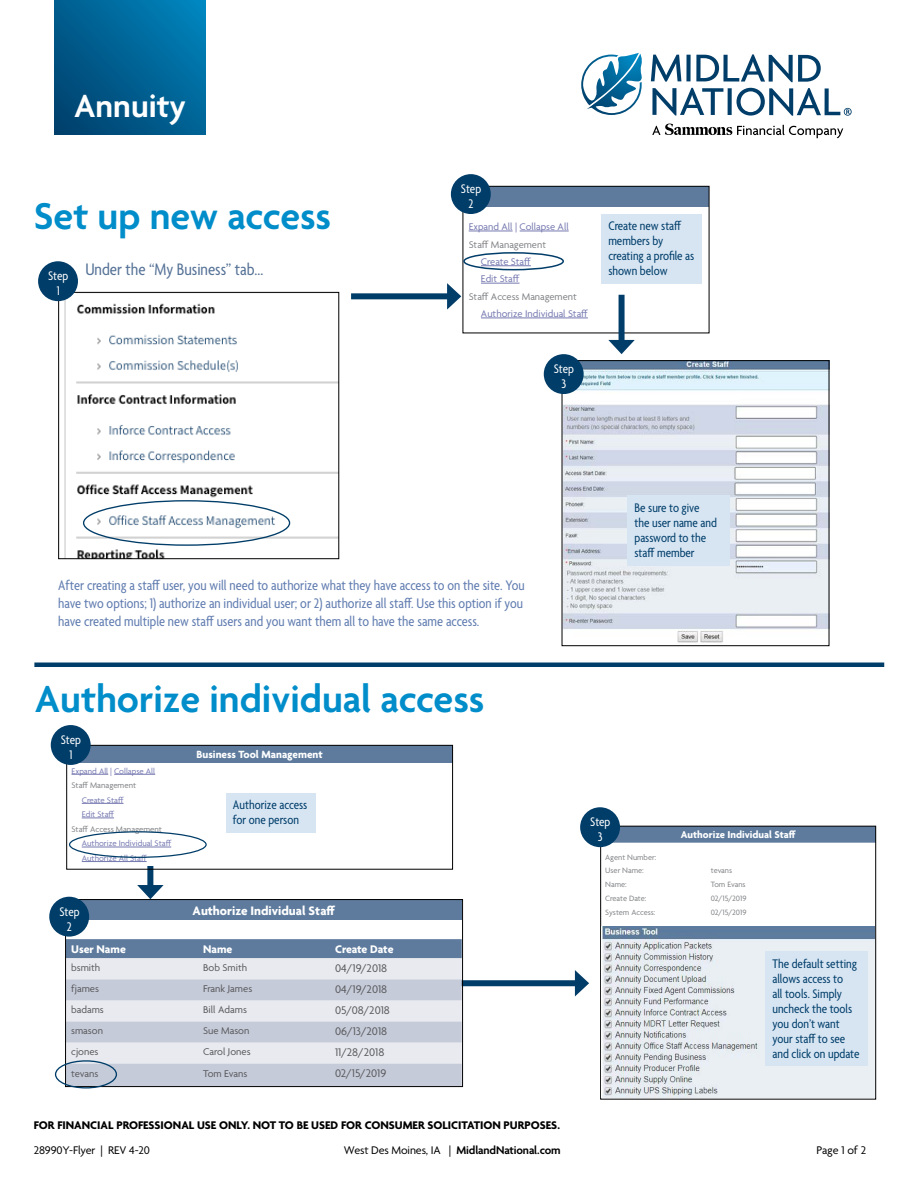
<style>
.page{position:relative;width:918px;height:1188px;background:#fff}
.page>*{position:absolute;margin:0;border:0;box-sizing:border-box;transform-origin:0 0}
.t1{font:600 40.5px "Agenda";color:#008dca}
.t2{font:600 34.5px "Agenda";color:#fff}
.t3{font:condensed 18px "Agenda";color:#557297}
.t4{font:condensed 15px/18px "Agenda";color:#607cb0;text-align:justify}
.t5{font:condensed 13.5px/15px "Agenda";color:#003d69}
.t6{font:condensed 13.5px/14.9px "Agenda";color:#fff;text-align:center}
.t7{font:700 13.2px "Agenda";color:#fff}
.t8{font:700 12px "Agenda";color:#000}
.t9{font:12px "Agenda";color:#58595b}
.t10{font:600 12px "Agenda";letter-spacing:-.01em;color:#000}
.t11{font:12px "Agenda";letter-spacing:-.01em;color:#000}
.t12{font:700 12px "Agenda";color:#fff}
.t13{font:700 11.25px "Agenda";color:#fff}
.t14{font:10.65px "Agenda";color:#58595b}
.t15{font:700 10.65px "Agenda";color:#fff}
.t16{font:10.5px/17.4px "Agenda";color:#7578b0}
.t17{font:10.5px "Agenda";color:#808285}
.t18{font:8.85px/14.5px "Agenda";color:#7578b0}
.t19{font:8.85px "Agenda";color:#808285}
.t20{font:8.4px/13.8px "Agenda";color:#808285}
.s1{font-weight:400}
</style>
<div class="page">
<div style="left:351px;top:293px;width:101px;height:6px;background:#003d69"></div>
<svg style="left:447px;top:283px;width:14px;height:27px"></svg>
<hr style="left:34px;top:663px;width:850px;height:4px;background:#003d69">
<div style="left:147px;top:840px;width:6px;height:50px;background:#003d69"></div>
<svg style="left:137px;top:885px;width:27px;height:14px"></svg>
<div style="left:456px;top:980px;width:124px;height:6px;background:#003d69"></div>
<svg style="left:575px;top:970px;width:14px;height:26px"></svg>
<img style="left:564px;top:362px;width:263px;height:281px">
<div style="left:562px;top:360px;width:267px;height:286px;border:1px solid #000"></div>
<div style="left:628px;top:495px;width:102px;height:70px;background:#d7e5f3"></div>
<div style="left:67px;top:746px;width:385px;height:17px;background:#5e7b9d"></div>
<div style="left:67px;top:763px;width:385px;height:102px;background:#fff"></div>
<hr style="left:72px;top:774px;width:36px;height:1px;background:#7578b0">
<hr style="left:114px;top:774px;width:41px;height:1px;background:#7578b0">
<hr style="left:82px;top:803px;width:42px;height:1px;background:#7578b0">
<hr style="left:82px;top:818px;width:32px;height:1px;background:#7578b0">
<hr style="left:82px;top:847px;width:89px;height:1px;background:#7578b0">
<hr style="left:82px;top:861px;width:65px;height:1px;background:#7578b0">
<div style="left:66px;top:745px;width:387px;height:125px;border:1px solid #000"></div>
<div style="left:69px;top:831px;width:138px;height:27px;border:1px solid #003d69;border-radius:50%"></div>
<div style="left:226px;top:793px;width:90px;height:40px;background:#d7e5f3"></div>
<div style="left:66px;top:900px;width:396px;height:20px;background:#5e7b9d"></div>
<svg style="left:67px;top:921px;width:394px;height:164px;background:#cdd3de"></svg>
<div style="left:65px;top:899px;width:398px;height:188px;border:1px solid #000"></div>
<div style="left:55px;top:1060px;width:62px;height:29px;border:1px solid #003d69;border-radius:50%"></div>
<img style="left:62px;top:294px;width:275px;height:263px">
<div style="left:58px;top:292px;width:281px;height:267px;border:1px solid #000"></div>
<div style="left:83px;top:500px;width:207px;height:46px;border:1px solid #003d69;border-radius:50%"></div>
<div style="left:463px;top:187px;width:246px;height:20px;background:#5e7b9d"></div>
<hr style="left:469px;top:231px;width:44px;height:1px;background:#7578b0">
<hr style="left:520px;top:231px;width:49px;height:1px;background:#7578b0">
<hr style="left:481px;top:265px;width:50px;height:1px;background:#7578b0">
<hr style="left:481px;top:283px;width:39px;height:1px;background:#7578b0">
<hr style="left:481px;top:318px;width:107px;height:1px;background:#7578b0">
<div style="left:463px;top:186px;width:246px;height:147px;border:1px solid #000"></div>
<div style="left:463px;top:252px;width:101px;height:18px;border:2px solid #003d69;border-radius:50%"></div>
<div style="left:602px;top:214px;width:100px;height:69px;background:#d7e5f3"></div>
<div style="left:38px;top:261px;width:40px;height:40px;background:#003d69;border-radius:50%"></div>
<div style="left:451px;top:174px;width:40px;height:40px;background:#003d69;border-radius:50%"></div>
<div style="left:544px;top:354px;width:40px;height:40px;background:#003d69;border-radius:50%"></div>
<div style="left:51px;top:725px;width:40px;height:40px;background:#003d69;border-radius:50%"></div>
<div style="left:49px;top:897px;width:40px;height:40px;background:#003d69;border-radius:50%"></div>
<div style="left:601px;top:826px;width:275px;height:17px;background:#5e7b9d"></div>
<div style="left:600px;top:826px;width:276px;height:273px;border:1px solid #000"></div>
<img style="left:602px;top:926px;width:273px;height:172px">
<div style="left:766px;top:951px;width:102px;height:115px;background:#d7e5f3"></div>
<div style="left:580px;top:807px;width:40px;height:40px;background:#003d69;border-radius:50%"></div>
<div style="left:619px;top:295px;width:6px;height:50px;background:#003d69"></div>
<svg style="left:608px;top:340px;width:27px;height:14px"></svg>
<svg style="left:55px;top:0;width:150px;height:135px;background:#006092"></svg>
<svg style="left:651px;top:55px;width:30px;height:27px"></svg>
<div style="left:686px;top:55px;width:5px;height:26px;background:#003d69"></div>
<svg style="left:696px;top:54px;width:125px;height:28px"></svg>
<svg style="left:652px;top:88px;width:71px;height:27px"></svg>
<svg style="left:728px;top:88px;width:4px;height:27px"></svg>
<svg style="left:736px;top:88px;width:116px;height:28px"></svg>
<svg style="left:581px;top:53px;width:61px;height:62px"></svg>
<svg style="left:652px;top:124px;width:191px;height:14px"></svg>
<h2 class="t2" style="left:74px;top:87px;width:113px">Annuity</h2>
<p class="t6" style="left:461px;top:182px;width:22px">Step<br>2</p>
<h1 class="t1" style="left:34px;top:194px;width:299px">Set up new access</h1>
<p class="t5" style="left:608px;top:219px;width:88px">Create new staff members by creating a profile as</p>
<p class="t16" style="left:469px;top:219px;width:102px">Expand All | Collapse All</p>
<p class="t17" style="left:469px;top:239px;width:79px">Staff Management</p>
<p class="t16" style="left:481px;top:253px;width:52px">Create Staff<br>Edit Staff</p>
<p class="t17" style="left:469px;top:291px;width:110px">Staff Access Management</p>
<p class="t16" style="left:481px;top:306px;width:109px">Authorize Individual Staff</p>
<p class="t3" style="left:85px;top:259px;width:180px">Under the “My Business” tab...</p>
<p class="t5" style="left:608px;top:264px;width:61px">shown below</p>
<p class="t6" style="left:48px;top:269px;width:22px">Step<br>1</p>
<p class="t6" style="left:554px;top:362px;width:22px">Step<br>3</p>
<p class="t4" style="left:58px;top:577px;width:468px">After creating a staff user, you will need to authorize what they have access to on the site. You have two options; 1) authorize an individual user; or 2) authorize all staff. Use this option if you have created multiple new staff users and you want them all to have the same access.</p>
<h1 class="t1" style="left:35px;top:678px;width:451px">Authorize individual access</h1>
<p class="t6" style="left:61px;top:733px;width:22px">Step<br>1</p>
<p class="t18" style="left:72px;top:764px;width:85px">Expand All | Collapse All</p>
<p class="t19" style="left:72px;top:781px;width:66px">Staff Management</p>
<p class="t18" style="left:82px;top:793px;width:43px">Create Staff<br>Edit Staff</p>
<p class="t19" style="left:72px;top:824px;width:92px">Staff Access Management</p>
<p class="t18" style="left:82px;top:837px;width:91px">Authorize Individual Staff<br>Authorize All Staff</p>
<p class="t6" style="left:59px;top:905px;width:22px">Step<br>2</p>
<p class="t13" style="left:197px;top:749px;width:128px">Business Tool Management</p>
<p class="t5" style="left:233px;top:798px;width:76px">Authorize access for one person</p>
<p class="t7" style="left:193px;top:903px;width:144px">Authorize Individual Staff</p>
<p class="t12" style="left:71px;top:943px;width:56px">User Name</p>
<p class="t12" style="left:203px;top:943px;width:31px">Name</p>
<p class="t12" style="left:335px;top:943px;width:60px">Create Date</p>
<p class="t14" style="left:71px;top:962px;width:31px">bsmith</p>
<p class="t14" style="left:203px;top:962px;width:46px">Bob Smith</p>
<p class="t9" style="left:335px;top:962px;width:54px">04/19/2018</p>
<p class="t14" style="left:71px;top:983px;width:29px">fjames</p>
<p class="t14" style="left:203px;top:983px;width:51px">Frank James</p>
<p class="t9" style="left:335px;top:983px;width:54px">04/19/2018</p>
<p class="t14" style="left:71px;top:1004px;width:34px">badams</p>
<p class="t14" style="left:203px;top:1004px;width:45px">Bill Adams</p>
<p class="t9" style="left:335px;top:1004px;width:56px">05/08/2018</p>
<p class="t14" style="left:71px;top:1025px;width:33px">smason</p>
<p class="t14" style="left:203px;top:1025px;width:48px">Sue Mason</p>
<p class="t9" style="left:335px;top:1025px;width:54px">06/13/2018</p>
<p class="t14" style="left:71px;top:1046px;width:29px">cjones</p>
<p class="t14" style="left:203px;top:1046px;width:49px">Carol Jones</p>
<p class="t9" style="left:335px;top:1046px;width:51px">11/28/2018</p>
<p class="t14" style="left:71px;top:1067px;width:29px">tevans</p>
<p class="t14" style="left:203px;top:1067px;width:46px">Tom Evans</p>
<p class="t9" style="left:335px;top:1067px;width:53px">02/15/2019</p>
<p class="t8" style="left:34px;top:1119px;width:528px">FOR FINANCIAL PROFESSIONAL USE ONLY. NOT TO BE USED FOR CONSUMER SOLICITATION PURPOSES.</p>
<p class="t5" style="left:634px;top:501px;width:84px">Be sure to give the user name and password to the staff member</p>
<p class="t6" style="left:590px;top:815px;width:22px">Step<br>3</p>
<p class="t15" style="left:681px;top:829px;width:117px">Authorize Individual Staff</p>
<p class="t20" style="left:605px;top:851px;width:53px">Agent Number:<br>User Name:<br>Name:<br>Create Date:<br>System Access:</p>
<p class="t20" style="left:711px;top:864px;width:37px">tevans<br>Tom Evans<br>02/15/2019<br>02/15/2019</p>
<p class="t5" style="left:772px;top:957px;width:89px">The default setting allows access to<br>all tools. Simply uncheck the tools you don’t want your staff to see and click on update</p>
<p class="t11" style="left:34px;top:1144px;width:118px">28990Y-Flyer | REV 4-20</p>
<p class="t10" style="left:344px;top:1144px;width:218px"><span class="s1">West Des Moines, IA |</span> MidlandNational.com</p>
<p class="t11" style="left:817px;top:1144px;width:51px">Page 1 of 2</p>
</div>
